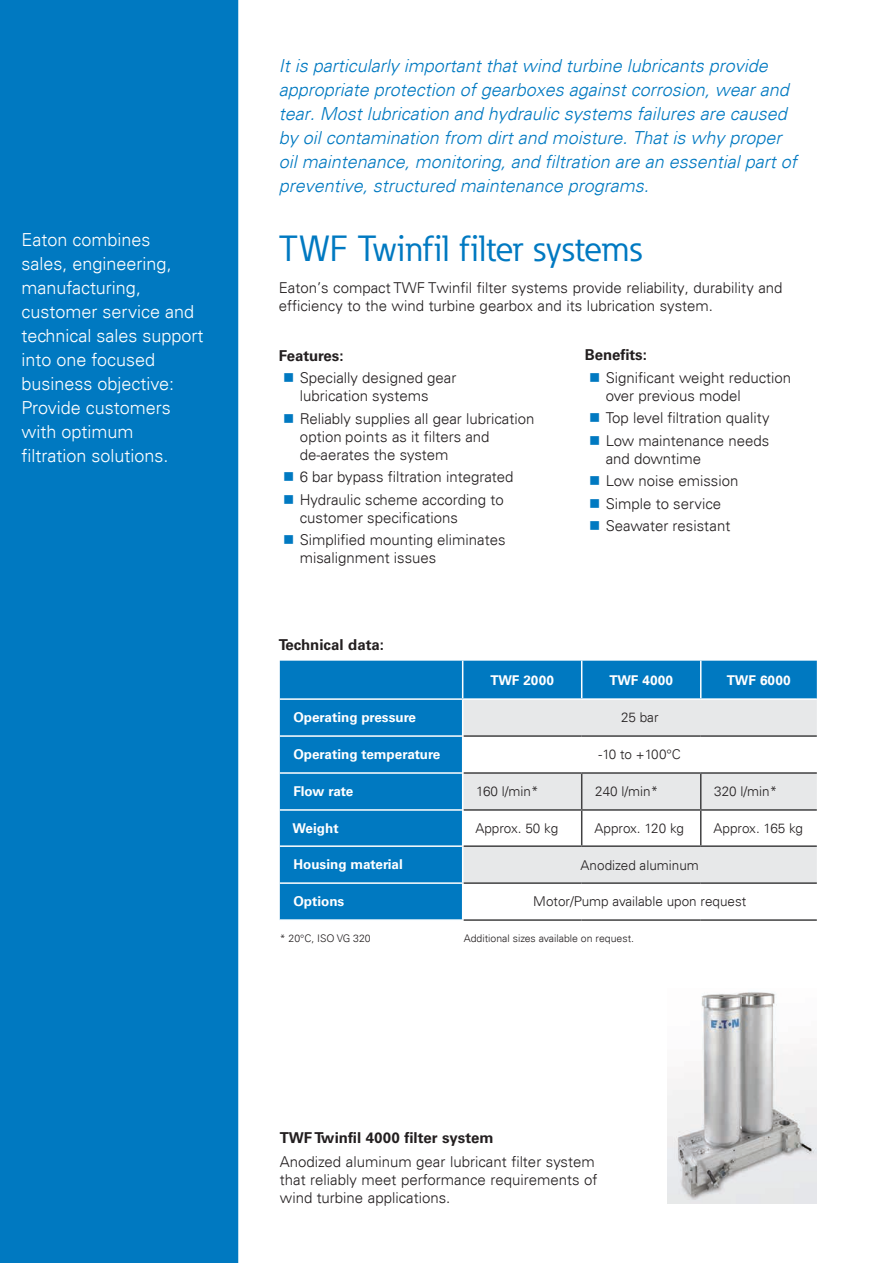
<style>
.page{position:relative;width:893px;height:1263px;background:#fff}
.page>*{position:absolute;margin:0;border:0;box-sizing:border-box;transform-origin:0 0}
.t1{font:36px "Eaton";color:#0079c1}
.t2{font:italic 300 18px/24px "Univers LT";color:#0079c1}
.t3{font:300 18px/24px "Univers LT";color:#fff}
.t4{font:300 15px/18px "Univers LT";color:#231f20}
.t5{font:700 15px "Univers LT Std";color:#231f20}
.t6{font:300 13.5px "Univers LT";color:#231f20}
.t7{font:700 13.5px "Univers LT Std";color:#fff}
.t8{font:700 13.5px "Univers LT";color:#fff}
.t9{font:300 10.5px "Univers LT";color:#231f20}
</style>
<div class="page">
<div style="left:280px;top:661px;width:537px;height:258px;background:#0079c1"></div>
<div style="left:463px;top:700px;width:354px;height:35px;background:#e7e8e9"></div>
<svg style="left:463px;top:737px;width:354px;height:182px"></svg>
<hr style="left:581px;top:661px;width:1px;height:37px;background:#fff">
<hr style="left:700px;top:661px;width:1px;height:37px;background:#fff">
<hr style="left:463px;top:735px;width:119px;height:2px;background:#414142">
<hr style="left:582px;top:735px;width:119px;height:2px;background:#414142">
<hr style="left:701px;top:735px;width:116px;height:2px;background:#414142">
<hr style="left:463px;top:772px;width:119px;height:2px;background:#414142">
<hr style="left:582px;top:772px;width:119px;height:2px;background:#414142">
<hr style="left:581px;top:774px;width:1px;height:35px;background:#414142">
<hr style="left:701px;top:772px;width:116px;height:2px;background:#414142">
<hr style="left:700px;top:774px;width:1px;height:35px;background:#414142">
<hr style="left:463px;top:809px;width:119px;height:2px;background:#414142">
<hr style="left:582px;top:809px;width:119px;height:2px;background:#414142">
<hr style="left:581px;top:811px;width:1px;height:34px;background:#414142">
<hr style="left:701px;top:809px;width:116px;height:2px;background:#414142">
<hr style="left:700px;top:811px;width:1px;height:34px;background:#414142">
<hr style="left:463px;top:845px;width:119px;height:2px;background:#414142">
<hr style="left:582px;top:845px;width:119px;height:2px;background:#414142">
<hr style="left:701px;top:845px;width:116px;height:2px;background:#414142">
<hr style="left:463px;top:882px;width:119px;height:2px;background:#414142">
<hr style="left:582px;top:882px;width:119px;height:2px;background:#414142">
<hr style="left:701px;top:882px;width:116px;height:2px;background:#414142">
<hr style="left:463px;top:919px;width:119px;height:2px;background:#414142">
<hr style="left:582px;top:919px;width:119px;height:2px;background:#414142">
<hr style="left:701px;top:919px;width:116px;height:2px;background:#414142">
<hr style="left:463px;top:698px;width:119px;height:2px;background:#fff">
<hr style="left:582px;top:698px;width:119px;height:2px;background:#fff">
<hr style="left:701px;top:698px;width:116px;height:2px;background:#fff">
<hr style="left:462px;top:884px;width:1px;height:35px;background:#fff">
<hr style="left:462px;top:661px;width:1px;height:37px;background:#fff">
<hr style="left:280px;top:698px;width:183px;height:2px;background:#fff">
<hr style="left:462px;top:700px;width:1px;height:36px;background:#fff">
<hr style="left:280px;top:735px;width:182px;height:2px;background:#fff">
<hr style="left:462px;top:736px;width:1px;height:37px;background:#fff">
<hr style="left:280px;top:772px;width:182px;height:2px;background:#fff">
<hr style="left:462px;top:773px;width:1px;height:37px;background:#fff">
<hr style="left:280px;top:809px;width:182px;height:2px;background:#fff">
<hr style="left:462px;top:810px;width:1px;height:36px;background:#fff">
<hr style="left:280px;top:845px;width:182px;height:2px;background:#fff">
<hr style="left:462px;top:846px;width:1px;height:36px;background:#fff">
<hr style="left:280px;top:882px;width:183px;height:2px;background:#fff">
<div style="left:0;top:0;width:238px;height:1263px;background:#0079c1"></div>
<img style="left:668px;top:992px;width:148px;height:211px">
<p class="t3" style="left:21px;top:228px;width:184px">Eaton combines<br>sales, engineering, manufacturing, customer service and technical sales support into one focused business objective:<br>Provide customers with optimum<br>filtration solutions.</p>
<p class="t2" style="left:279px;top:53px;width:520px">It is particularly important that wind turbine lubricants provide appropriate protection of gearboxes against corrosion, wear and tear. Most lubrication and hydraulic systems failures are caused by oil contamination from dirt and moisture. That is why proper oil maintenance, monitoring, and filtration are an essential part of preventive, structured maintenance programs.</p>
<h1 class="t1" style="left:279px;top:225px;width:365px">TWF Twinfil filter systems</h1>
<p class="t4" style="left:279px;top:279px;width:505px">Eaton’s compact TWF Twinfil filter systems provide reliability, durability and efficiency to the wind turbine gearbox and its lubrication system.</p>
<p class="t5" style="left:585px;top:346px;width:64px">Benefits:</p>
<p class="t4" style="left:606px;top:368px;width:187px">Significant weight reduction over previous model</p>
<p class="t4" style="left:606px;top:407px;width:165px;line-height:22.5px">Top level filtration quality<br>Low maintenance needs</p>
<p class="t4" style="left:606px;top:447px;width:134px;line-height:22.5px">and downtime<br>Low noise emission<br>Simple to service<br>Seawater resistant</p>
<p class="t5" style="left:279px;top:347px;width:66px">Features:</p>
<p class="t4" style="left:300px;top:369px;width:158px">Specially designed gear lubrication systems</p>
<p class="t4" style="left:300px;top:409px;width:236px">Reliably supplies all gear lubrication option points as it filters and de-aerates the system</p>
<p class="t4" style="left:300px;top:466px;width:215px;line-height:22.5px">6 bar bypass filtration integrated<br>Hydraulic scheme according to</p>
<p class="t4" style="left:300px;top:506px;width:207px;line-height:22.5px">customer specifications<br>Simplified mounting eliminates</p>
<p class="t4" style="left:300px;top:549px;width:138px">misalignment issues</p>
<p class="t5" style="left:279px;top:636px;width:107px">Technical data:</p>
<p class="t8" style="left:490px;top:672px;width:65px">TWF 2000</p>
<p class="t8" style="left:609px;top:672px;width:65px">TWF 4000</p>
<p class="t8" style="left:727px;top:672px;width:65px">TWF 6000</p>
<p class="t7" style="left:293px;top:710px;width:124px">Operating pressure</p>
<p class="t6" style="left:621px;top:709px;width:39px">25 bar</p>
<p class="t7" style="left:293px;top:747px;width:149px">Operating temperature</p>
<p class="t6" style="left:599px;top:746px;width:84px">-10 to +100°C</p>
<p class="t7" style="left:293px;top:784px;width:61px">Flow rate</p>
<p class="t6" style="left:476px;top:783px;width:64px">160 l/min*</p>
<p class="t6" style="left:595px;top:783px;width:65px">240 l/min*</p>
<p class="t6" style="left:714px;top:783px;width:65px">320 l/min*</p>
<p class="t7" style="left:293px;top:820px;width:47px">Weight</p>
<p class="t6" style="left:475px;top:820px;width:84px">Approx. 50 kg</p>
<p class="t6" style="left:594px;top:820px;width:91px">Approx. 120 kg</p>
<p class="t6" style="left:713px;top:820px;width:91px">Approx. 165 kg</p>
<p class="t7" style="left:293px;top:857px;width:111px">Housing material</p>
<p class="t6" style="left:581px;top:856px;width:120px">Anodized aluminum</p>
<p class="t7" style="left:293px;top:894px;width:53px">Options</p>
<p class="t6" style="left:533px;top:893px;width:215px">Motor/Pump available upon request</p>
<p class="t9" style="left:280px;top:932px;width:92px">* 20°C, ISO VG 320</p>
<p class="t9" style="left:464px;top:932px;width:172px">Additional sizes available on request.</p>
<p class="t5" style="left:280px;top:1129px;width:215px">TWF Twinfil 4000 filter system</p>
<p class="t4" style="left:280px;top:1153px;width:319px">Anodized aluminum gear lubricant filter system that reliably meet performance requirements of wind turbine applications.</p>
</div>
